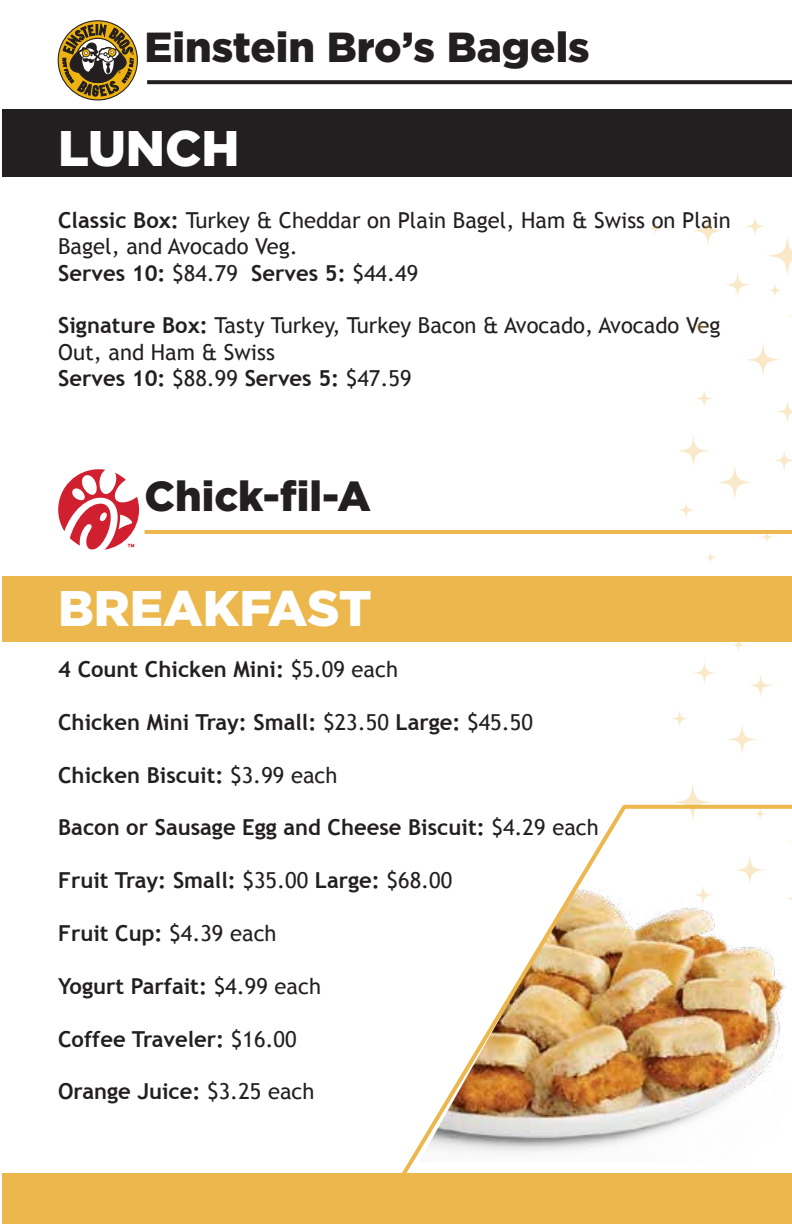
<style>
.page{position:relative;width:792px;height:1224px;background:#fff}
.page>*{position:absolute;margin:0;border:0;box-sizing:border-box;transform-origin:0 0}
.t1{font:900 50px "Gotham";color:#fff}
.t2{font:900 42px "Gotham";color:#231f20}
.t3{font:700 22px "Trebuchet MS";color:#231f20}
.t4{font:22px/26.4px "Trebuchet MS";color:#231f20}
.s1{font-weight:700}
.s2{font-weight:400}
</style>
<div class="page">
<svg style="left:57px;top:20px;width:81px;height:81px"></svg>
<div style="left:2px;top:110px;width:790px;height:67px;background:#231f20"></div>
<svg style="left:747px;top:344px;width:32px;height:32px"></svg>
<svg style="left:728px;top:725px;width:28px;height:28px"></svg>
<svg style="left:693px;top:662px;width:22px;height:22px"></svg>
<svg style="left:761px;top:534px;width:12px;height:8px"></svg>
<svg style="left:777px;top:401px;width:15px;height:21px"></svg>
<svg style="left:696px;top:390px;width:17px;height:17px"></svg>
<svg style="left:679px;top:436px;width:29px;height:30px"></svg>
<svg style="left:678px;top:502px;width:16px;height:16px"></svg>
<svg style="left:774px;top:451px;width:18px;height:19px"></svg>
<svg style="left:733px;top:642px;width:11px;height:9px"></svg>
<svg style="left:650px;top:222px;width:11px;height:12px"></svg>
<svg style="left:674px;top:784px;width:37px;height:19px"></svg>
<svg style="left:705px;top:552px;width:11px;height:11px"></svg>
<svg style="left:718px;top:466px;width:33px;height:33px"></svg>
<svg style="left:672px;top:711px;width:16px;height:16px"></svg>
<svg style="left:749px;top:674px;width:23px;height:23px"></svg>
<svg style="left:691px;top:216px;width:101px;height:119px"></svg>
<div style="left:2px;top:1173px;width:790px;height:51px;background:#ecb84d"></div>
<hr style="left:145px;top:530px;width:647px;height:4px;background:#ecb84d">
<svg style="left:58px;top:469px;width:81px;height:81px"></svg>
<div style="left:2px;top:577px;width:790px;height:65px;background:#ecb84d"></div>
<img style="left:402px;top:803px;width:390px;height:370px">
<svg style="left:147px;top:80px;width:645px;height:4px;background:#2d292a"></svg>
<h2 class="t2" style="left:145px;top:22px;width:447px">Einstein Bro’s Bagels</h2>
<h1 class="t1" style="left:58px;top:120px;width:183px">LUNCH</h1>
<p class="t4" style="left:58px;top:207px;width:674px"><span class="s1">Classic Box:</span> Turkey &amp; Cheddar on Plain Bagel, Ham &amp; Swiss on Plain<br>Bagel, and Avocado Veg.<br><span class="s1">Serves 10:</span> $84.79 <span class="s1">Serves 5:</span> $44.49</p>
<p class="t4" style="left:58px;top:313px;width:664px"><span class="s1">Signature Box:</span> Tasty Turkey, Turkey Bacon &amp; Avocado, Avocado Veg<br>Out, and Ham &amp; Swiss<br><span class="s1">Serves 10:</span> $88.99 <span class="s1">Serves 5:</span> $47.59</p>
<h2 class="t2" style="left:145px;top:472px;width:228px">Chick-fil-A</h2>
<h1 class="t1" style="left:58px;top:579px;width:315px">BREAKFAST</h1>
<p class="t3" style="left:58px;top:655px;width:341px">4 Count Chicken Mini: <span class="s2">$5.09 each</span></p>
<p class="t3" style="left:58px;top:708px;width:476px">Chicken Mini Tray: Small: <span class="s2">$23.50</span> Large: <span class="s2">$45.50</span></p>
<p class="t3" style="left:58px;top:761px;width:281px">Chicken Biscuit: <span class="s2">$3.99 each</span></p>
<p class="t3" style="left:58px;top:814px;width:542px">Bacon or Sausage Egg and Cheese Biscuit: <span class="s2">$4.29 each</span></p>
<p class="t3" style="left:58px;top:867px;width:396px">Fruit Tray: Small: <span class="s2">$35.00</span> Large: <span class="s2">$68.00</span></p>
<p class="t3" style="left:58px;top:919px;width:220px">Fruit Cup: <span class="s2">$4.39 each</span></p>
<p class="t3" style="left:58px;top:972px;width:264px">Yogurt Parfait: <span class="s2">$4.99 each</span></p>
<p class="t3" style="left:58px;top:1025px;width:240px">Coffee Traveler: <span class="s2">$16.00</span></p>
<p class="t3" style="left:58px;top:1078px;width:258px">Orange Juice: <span class="s2">$3.25 each</span></p>
</div>
